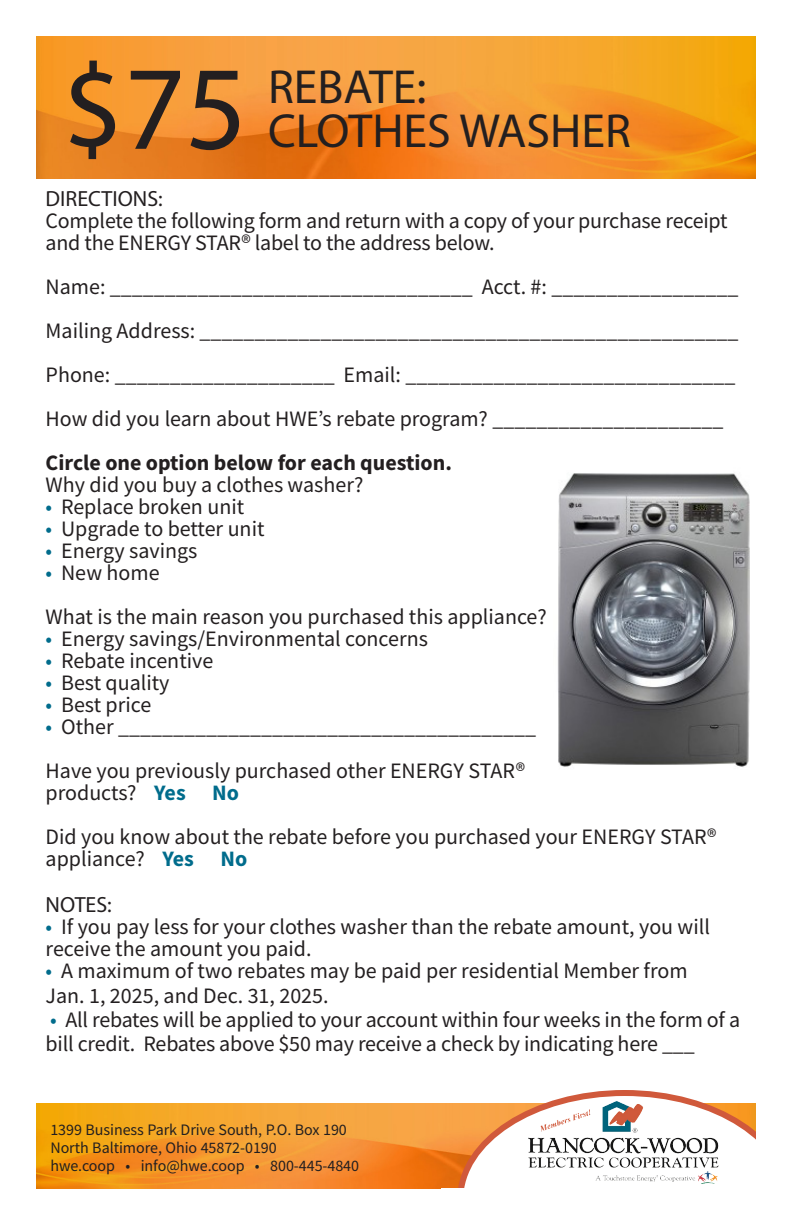
<style>
.page{position:relative;width:792px;height:1224px;background:#fff}
.page>*{position:absolute;margin:0;border:0;box-sizing:border-box;transform-origin:0 0}
.t1{font:120px "Myriad Pro";color:#231f20}
.t2{font:48px "Myriad Pro";color:#231f20}
.t3{font:22px/22px "Source Sans Pro";color:#231f20}
.t4{font:700 22px "Source Sans Pro";color:#231f20}
.t5{font:22px "Myriad Pro";color:#231f20}
.t6{font:16px "Source Sans Pro";letter-spacing:-.005em;color:#231f20}
.s1{color:#006c8c}
.s2{font-weight:700;color:#006c8c}
</style>
<div class="page">
<img style="left:36px;top:36px;width:720px;height:143px">
<img style="left:36px;top:1104px;width:421px;height:84px">
<svg style="left:457px;top:1090px;width:299px;height:98px"></svg>
<img style="left:518px;top:1093px;width:210px;height:95px">
<img style="left:558px;top:473px;width:192px;height:294px">
<p class="t1" style="left:62px;top:35px;width:186px">$75</p>
<p class="t2" style="left:268px;top:57px;width:160px">REBATE:</p>
<p class="t2" style="left:268px;top:101px;width:365px">CLOTHES WASHER</p>
<p class="t5" style="left:46px;top:185px;width:119px">DIRECTIONS:</p>
<p class="t3" style="left:46px;top:210px;width:684px">Complete the following form and return with a copy of your purchase receipt and the ENERGY STAR® label to the address below.</p>
<p class="t3" style="left:46px;top:276px;width:694px">Name: _________________________________ Acct. #: _________________</p>
<p class="t3" style="left:46px;top:320px;width:695px">Mailing Address: _________________________________________________</p>
<p class="t3" style="left:46px;top:364px;width:691px">Phone: ____________________ Email: ______________________________</p>
<p class="t3" style="left:46px;top:408px;width:679px">How did you learn about HWE’s rebate program? _____________________</p>
<p class="t4" style="left:46px;top:448px;width:408px">Circle one option below for each question.</p>
<p class="t3" style="left:46px;top:474px;width:319px">Why did you buy a clothes washer?</p>
<p class="t3" style="left:46px;top:496px;width:200px"><span class="s1">•</span> Replace broken unit</p>
<p class="t3" style="left:46px;top:518px;width:220px"><span class="s1">•</span> Upgrade to better unit</p>
<p class="t3" style="left:46px;top:540px;width:153px"><span class="s1">•</span> Energy savings</p>
<p class="t3" style="left:46px;top:562px;width:115px"><span class="s1">•</span> New home</p>
<p class="t3" style="left:46px;top:606px;width:503px">What is the main reason you purchased this appliance?</p>
<p class="t3" style="left:46px;top:628px;width:384px"><span class="s1">•</span> Energy savings/Environmental concerns</p>
<p class="t3" style="left:46px;top:650px;width:169px"><span class="s1">•</span> Rebate incentive</p>
<p class="t3" style="left:46px;top:672px;width:125px"><span class="s1">•</span> Best quality</p>
<p class="t3" style="left:46px;top:694px;width:107px"><span class="s1">•</span> Best price</p>
<p class="t3" style="left:46px;top:716px;width:492px"><span class="s1">•</span> Other ______________________________________</p>
<p class="t3" style="left:46px;top:760px;width:481px">Have you previously purchased other ENERGY STAR® products? <span class="s2">Yes No</span></p>
<p class="t3" style="left:46px;top:826px;width:672px">Did you know about the rebate before you purchased your ENERGY STAR® appliance? <span class="s2">Yes No</span></p>
<p class="t5" style="left:46px;top:891px;width:68px">NOTES:</p>
<p class="t3" style="left:46px;top:916px;width:666px"><span class="s1">•</span> If you pay less for your clothes washer than the rebate amount, you will receive the amount you paid.</p>
<p class="t3" style="left:46px;top:958px;width:644px;line-height:25px"><span class="s1">•</span> A maximum of two rebates may be paid per residential Member from<br>Jan. 1, 2025, and Dec. 31, 2025.</p>
<p class="t3" style="left:46px;top:1008px;width:696px;line-height:24px"><span class="s1">•</span> All rebates will be applied to your account within four weeks in the form of a bill credit. Rebates above $50 may receive a check by indicating here ___</p>
<p class="t6" style="left:50px;top:1119px;width:298px">1399 Business Park Drive South, P.O. Box 190</p>
<p class="t6" style="left:50px;top:1137px;width:228px">North Baltimore, Ohio 45872-0190</p>
<p class="t6" style="left:50px;top:1155px;width:310px">hwe.coop • info@hwe.coop • 800-445-4840</p>
</div>
